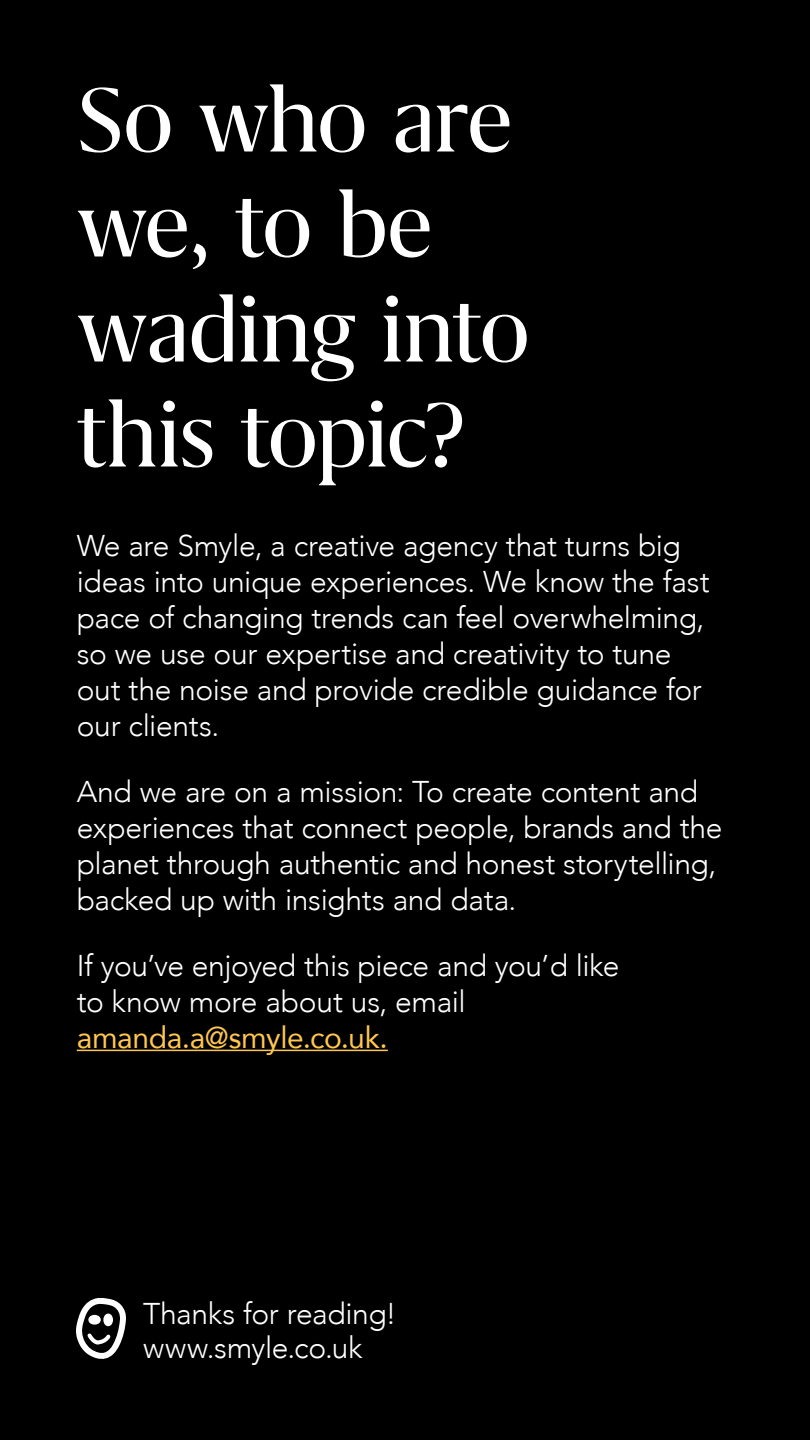
<style>
.page{position:relative;width:810px;height:1440px;background:#000}
.page>*{position:absolute;margin:0;border:0;box-sizing:border-box;transform-origin:0 0}
.t1{font:105px/105px "Grifo M";letter-spacing:-.02em;color:#fff}
.t2{font:300 30px/36px "Avenir";letter-spacing:-.01em;color:#fff}
.t3{font:30px "Avenir";letter-spacing:-.01em;color:#ffc74f}
</style>
<div class="page">
<hr style="left:77px;top:1050px;width:311px;height:1px;background:#ffc74f">
<svg style="left:76px;top:1298px;width:50px;height:61px"></svg>
<h1 class="t1" style="left:76px;top:66px;width:455px">So who are we, to be wading into this topic?</h1>
<p class="t2" style="left:77px;top:528px;width:635px">We are Smyle, a creative agency that turns big ideas into unique experiences. We know the fast pace of changing trends can feel overwhelming, so we use our expertise and creativity to tune out the noise and provide credible guidance for our clients.</p>
<p class="t2" style="left:77px;top:774px;width:647px">And we are on a mission: To create content and experiences that connect people, brands and the planet through authentic and honest storytelling, backed up with insights and data.</p>
<p class="t2" style="left:77px;top:948px;width:544px">If you’ve enjoyed this piece and you’d like to know more about us, email</p>
<p class="t3" style="left:77px;top:1014px;width:313px">amanda.a@smyle.co.uk.</p>
<p class="t2" style="left:143px;top:1297px;width:255px;line-height:33.8px">Thanks for reading! www.smyle.co.uk</p>
</div>
